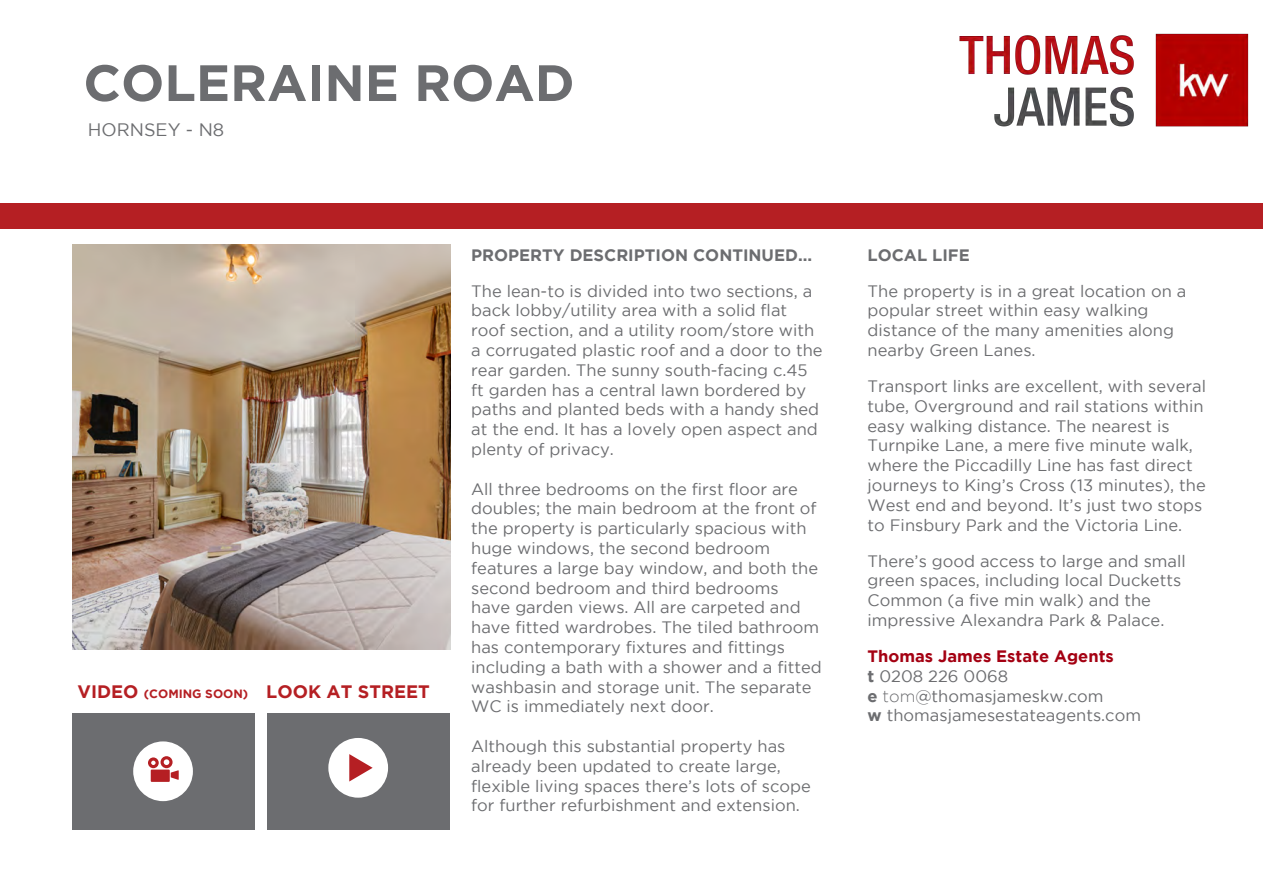
<style>
.page{position:relative;width:1263px;height:893px;background:#fff}
.page>*{position:absolute;margin:0;border:0;box-sizing:border-box;transform-origin:0 0}
.t1{font:700 51px "Gotham";color:#6c6d70}
.Subtitle-_Left_Align{font:700 18px "Gotham";color:#b51f23}
.t2{font:18px "Gotham";color:#6c6d70}
.Body_Text_-_Left_Ali{font:16.5px/19.8px "Gotham";color:#6c6d70}
.Subtitle-_Left_Align-2{font:700 12px "Gotham";color:#b51f23}
.s1{font-size:18px}
.s2{font-weight:700}
.s3{font-weight:700;color:#a40012}
.s4{font-weight:300}
</style>
<div class="page">
<div style="left:0;top:204px;width:1263px;height:25px;background:#b51f23"></div>
<img style="left:72px;top:244px;width:379px;height:405px">
<div style="left:72px;top:713px;width:182px;height:117px;background:#6c6d70"></div>
<div style="left:267px;top:713px;width:183px;height:117px;background:#6c6d70"></div>
<div style="left:328px;top:738px;width:60px;height:60px;background:#fff;border-radius:50%"></div>
<svg style="left:349px;top:754px;width:24px;height:27px"></svg>
<div style="left:133px;top:741px;width:60px;height:60px;background:#fff;border-radius:50%"></div>
<div style="left:151px;top:770px;width:19px;height:12px;background:#b51f23"></div>
<svg style="left:148px;top:756px;width:31px;height:24px"></svg>
<img style="left:959px;top:33px;width:290px;height:94px">
<h1 class="t1" style="left:83px;top:53px;width:493px">COLERAINE ROAD</h1>
<p class="t2" style="left:88px;top:120px;width:138px">HORNSEY - N8</p>
<p class="Subtitle-_Left_Align-2" style="left:78px;top:686px;width:172px"><span class="s1">VIDEO</span> (COMING SOON)</p>
<p class="Subtitle-_Left_Align" style="left:266px;top:681px;width:165px">LOOK AT STREET</p>
<p class="Body_Text_-_Left_Ali" style="left:471px;top:236px;width:343px;line-height:36px"><span class="s2">PROPERTY DESCRIPTION CONTINUED...<br></span>The lean-to is divided into two sections, a</p>
<p class="Body_Text_-_Left_Ali" style="left:471px;top:300px;width:353px">back lobby/utility area with a solid flat roof section, and a utility room/store with a corrugated plastic roof and a door to the rear garden. The sunny south-facing c.45 ft garden has a central lawn bordered by paths and planted beds with a handy shed at the end. It has a lovely open aspect and plenty of privacy.</p>
<p class="Body_Text_-_Left_Ali" style="left:471px;top:479px;width:352px">All three bedrooms on the first floor are doubles; the main bedroom at the front of the property is particularly spacious with huge windows, the second bedroom features a large bay window, and both the second bedroom and third bedrooms have garden views. All are carpeted and have fitted wardrobes. The tiled bathroom has contemporary fixtures and fittings including a bath with a shower and a fitted washbasin and storage unit. The separate WC is immediately next door.</p>
<p class="Body_Text_-_Left_Ali" style="left:471px;top:736px;width:341px">Although this substantial property has already been updated to create large, flexible living spaces there’s lots of scope for further refurbishment and extension.</p>
<p class="Body_Text_-_Left_Ali" style="left:867px;top:237px;width:320px;line-height:36px"><span class="s2">LOCAL LIFE<br></span>The property is in a great location on a</p>
<p class="Body_Text_-_Left_Ali" style="left:867px;top:300px;width:308px">popular street within easy walking distance of the many amenities along nearby Green Lanes.</p>
<p class="Body_Text_-_Left_Ali" style="left:867px;top:376px;width:340px">Transport links are excellent, with several tube, Overground and rail stations within easy walking distance. The nearest is Turnpike Lane, a mere five minute walk, where the Piccadilly Line has fast direct journeys to King’s Cross (13 minutes), the West end and beyond. It’s just two stops to Finsbury Park and the Victoria Line.</p>
<p class="Body_Text_-_Left_Ali" style="left:867px;top:551px;width:320px">There’s good access to large and small green spaces, including local Ducketts Common (a five min walk) and the impressive Alexandra Park &amp; Palace.</p>
<p class="Body_Text_-_Left_Ali" style="left:867px;top:646px;width:275px"><span class="s3">T</span><span class="s3">homas James Estate Agents<br></span><span class="s2">t</span> 0208 226 0068<br><span class="s2">e</span> <span class="s4">tom</span>@thomasjameskw.com<br><span class="s2">w</span> thomasjamesestateagents.com</p>
</div>
